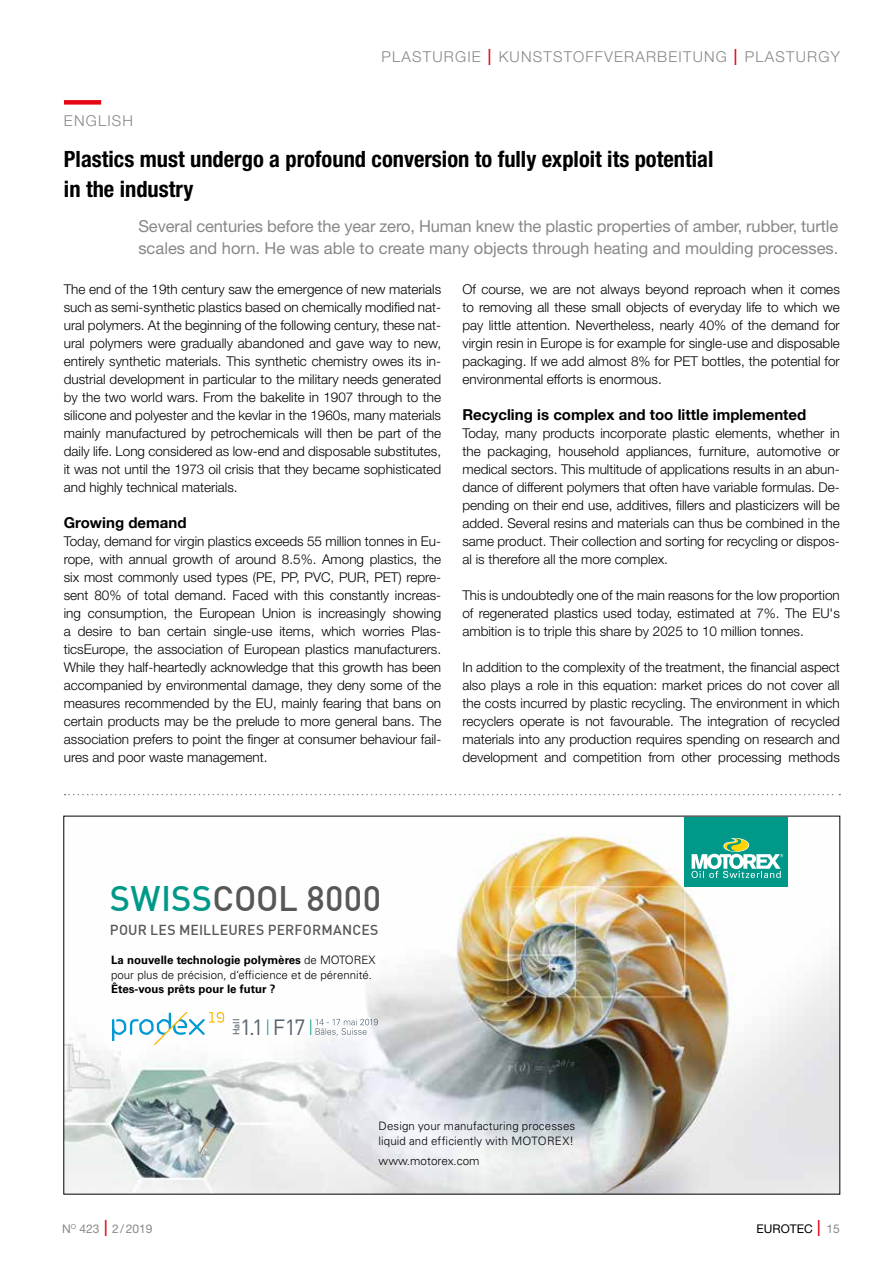
<style>
.page{position:relative;width:893px;height:1263px;background:#fff}
.page>*{position:absolute;margin:0;border:0;box-sizing:border-box;transform-origin:0 0}
.t1{font:500 34.8px "DIN";letter-spacing:.01em;color:#575756}
.t2{font:700 condensed 22.5px/30px "Helvetica Neue";color:#000}
.t3{font:21.75px "DINOT";color:#54616c}
.t4{font:16.5px/22.5px "Helvetica Neue";letter-spacing:-.005em;color:#878787}
.t5{font:700 15px "Helvetica Neue";color:#000}
.t6{font:300 15px "Helvetica Neue";letter-spacing:.08em;color:#878787}
.t7{font:500 14.25px "DIN";letter-spacing:.01em;color:#575756}
.t8{font:300 13.5px/18px "Helvetica Neue";color:#000;text-align:justify}
.t9{font:12px "Helvetica Neue";color:#878787}
.t10{font:12px "Helvetica Neue";color:#000}
.t11{font:300 11.85px "Univers LT Std";color:#000}
.t12{font:300 11.55px/14.9px "Univers LT Std";letter-spacing:.005em;color:#000}
.t13{font:700 11.55px "Univers LT Std";color:#000}
.t14{font:9px "Univers LT Std";color:#54616c}
.s1{font-stretch:condensed;font-size:22.5px;color:#e30613}
.s2{color:#009989}
.s3{font-weight:700}
.s4{font-weight:300;color:#009987}
.s5{font-weight:300;font-stretch:condensed;font-size:22.5px;color:#e30613}
.s6{color:#878787}
</style>
<div class="page">
<img style="left:66px;top:834px;width:772px;height:358px">
<div style="left:684px;top:817px;width:104px;height:69px;background:#009989"></div>
<svg style="left:691px;top:838px;width:92px;height:40px"></svg>
<svg style="left:112px;top:1012px;width:112px;height:33px"></svg>
<img style="left:316px;top:1019px;width:62px;height:6px">
<img style="left:316px;top:1028px;width:51px;height:8px">
<svg style="left:65px;top:794px;width:775px;height:1px"></svg>
<div style="left:64px;top:100px;width:37px;height:5px;background:#e30613"></div>
<p class="t6" style="left:382px;top:47px;width:460px">PLASTURGIE <span class="s1">I</span> KUNSTSTOFFVERARBEITUNG <span class="s1">I</span> PLASTURGY</p>
<p class="t6" style="left:64px;top:111px;width:71px">ENGLISH</p>
<h2 class="t2" style="left:64px;top:144px;width:651px">Plastics must undergo a profound conversion to fully exploit its potential in the industry</h2>
<p class="t4" style="left:138px;top:215px;width:702px">Several centuries before the year zero, Human knew the plastic properties of amber, rubber, turtle scales and horn. He was able to create many objects through heating and moulding processes.</p>
<p class="t8" style="left:64px;top:280px;width:379px">The end of the 19th century saw the emergence of new materials such as semi-synthetic plastics based on chemically modified nat&shy;ural polymers. At the beginning of the following century, these nat&shy;ural polymers were gradually abandoned and gave way to new, entirely synthetic materials. This synthetic chemistry owes its in&shy;dustrial development in particular to the military needs generated by the two world wars. From the bakelite in 1907 through to the silicone and polyester and the kevlar in the 1960s, many materials mainly manufactured by petrochemicals will then be part of the daily life. Long considered as low-end and disposable substitutes, it was not until the 1973 oil crisis that they became sophisticated and highly technical materials.</p>
<p class="t5" style="left:64px;top:511px;width:124px">Growing demand</p>
<p class="t8" style="left:64px;top:532px;width:379px">Today, demand for virgin plastics exceeds 55 million tonnes in Eu&shy;rope, with annual growth of around 8.5%. Among plastics, the six most commonly used types (PE, PP, PVC, PUR, PET) repre&shy;sent 80% of total demand. Faced with this constantly increas&shy;ing consumption, the European Union is increasingly showing a desire to ban certain single-use items, which worries Plas&shy;ticsEurope, the association of European plastics manufacturers.<br>While they half-heartedly acknowledge that this growth has been accompanied by environmental damage, they deny some of the measures recommended by the EU, mainly fearing that bans on certain products may be the prelude to more general bans. The association prefers to point the finger at consumer behaviour fail&shy;ures and poor waste management.</p>
<p class="t8" style="left:462px;top:280px;width:379px">Of course, we are not always beyond reproach when it comes to removing all these small objects of everyday life to which we pay little attention. Nevertheless, nearly 40% of the demand for virgin resin in Europe is for example for single-use and disposable packaging. If we add almost 8% for PET bottles, the potential for environmental efforts is enormous.</p>
<p class="t5" style="left:462px;top:403px;width:345px">Recycling is complex and too little implemented</p>
<p class="t8" style="left:462px;top:424px;width:379px">Today, many products incorporate plastic elements, whether in the packaging, household appliances, furniture, automotive or medical sectors. This multitude of applications results in an abun&shy;dance of different polymers that often have variable formulas. De&shy;pending on their end use, additives, fillers and plasticizers will be added. Several resins and materials can thus be combined in the same product. Their collection and sorting for recycling or dispos&shy;al is therefore all the more complex.</p>
<p class="t8" style="left:462px;top:586px;width:379px">This is undoubtedly one of the main reasons for the low proportion of regenerated plastics used today, estimated at 7%. The EU's ambition is to triple this share by 2025 to 10 million tonnes.</p>
<p class="t8" style="left:462px;top:658px;width:379px">In addition to the complexity of the treatment, the financial aspect also plays a role in this equation: market prices do not cover all the costs incurred by plastic recycling. The environment in which recyclers operate is not favourable. The integration of recycled materials into any production requires spending on research and development and competition from other processing methods</p>
<h1 class="t1" style="left:110px;top:876px;width:273px"><span class="s2">SWISS</span>COOL 8000</h1>
<p class="t7" style="left:110px;top:920px;width:270px">POUR LES MEILLEURES PERFORMANCES</p>
<p class="t12" style="left:111px;top:952px;width:266px"><span class="s3">La nouvelle technologie polymères</span> de MOTOREX pour plus de précision, d‘efficience et de pérennité.</p>
<p class="t13" style="left:111px;top:983px;width:166px">Êtes-vous prêts pour le futur ?</p>
<p class="t14" style="left:231px;top:1035px;width:18px;rotate:-90deg">Hall</p>
<h3 class="t3" style="left:240px;top:1013px;width:74px">1.1<span class="s4">I</span>F17 <span class="s4">I</span></h3>
<p class="t12" style="left:379px;top:1118px;width:198px">Design your manufacturing processes liquid and efficiently with MOTOREX!</p>
<p class="t11" style="left:379px;top:1154px;width:103px">www.motorex.com</p>
<p class="t9" style="left:62px;top:1221px;width:92px">N<sup>O</sup> 423 <span class="s5">I</span> 2/2019</p>
<p class="t10" style="left:756px;top:1221px;width:85px">EUROTEC <span class="s5">I</span> <span class="s6">15</span></p>
</div>
